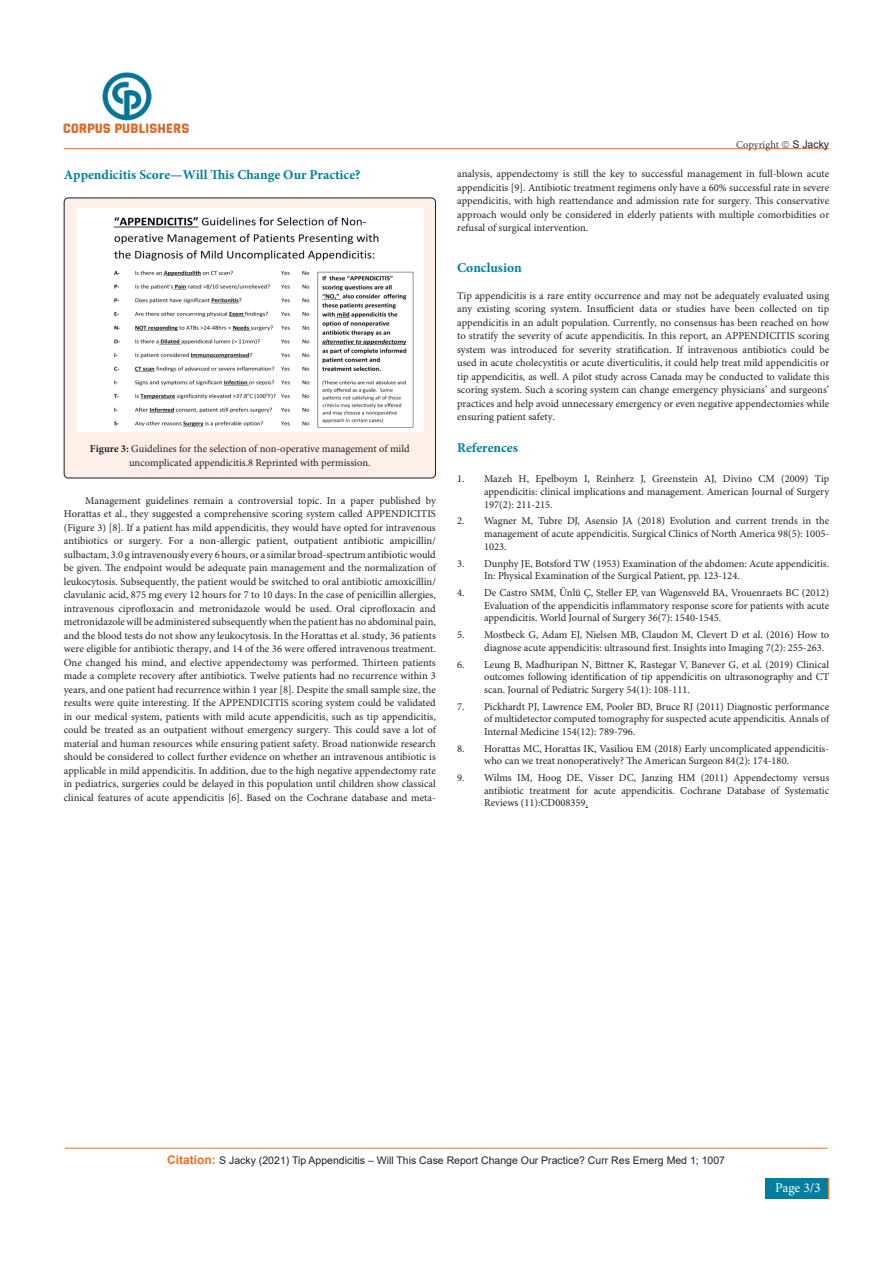
<style>
.page{position:relative;width:893px;height:1263px;background:#fff}
.page>*{position:absolute;margin:0;border:0;box-sizing:border-box;transform-origin:0 0}
.t1{font:700 13.5px "Minion Pro";color:#007e9f}
.t2{font:13.5px "Minion Pro";color:#fff}
.t3{font:10.5px/13.5px "Minion Pro";color:#231f20;text-align:justify}
.t4{font:10.5px "Arial";color:#231f20}
.t5{font:10.5px "Minion Pro";color:#3e3e3f}
.s1{font-weight:700}
.s2{font-family:"Times New Roman"}
.s3{color:#f00}
.s4{font-weight:700;font-size:12px;color:#f06d22}
</style>
<div class="page">
<hr style="left:64px;top:148px;width:765px;height:1px;background:#f06d22">
<div style="left:765px;top:1178px;width:63px;height:21px;background:#007e9f"></div>
<svg style="left:828px;top:1178px;width:1px;height:21px"></svg>
<img style="left:64px;top:73px;width:125px;height:60px">
<hr style="left:65px;top:1148px;width:762px;height:1px;background:#f06d22">
<div style="left:64px;top:198px;width:371px;height:280px;background:#fef0e9;border-radius:4px"></div>
<div style="left:64px;top:198px;width:372px;height:280px;border:1px solid #231f20;border-radius:4px"></div>
<img style="left:77px;top:209px;width:346px;height:223px">
<p class="t1" style="left:64px;top:166px;width:298px">Appendicitis Score—Will This Change Our Practice?</p>
<p class="t3" style="left:90px;top:442px;width:321px;text-align:center"><span class="s1">Figure 3:</span> Guidelines for the selection of non-operative management of mild uncomplicated appendicitis.8 Reprinted with permission.</p>
<p class="t3" style="left:64px;top:494px;width:374px;text-indent:21px">Management guidelines remain a controversial topic. In a paper published by Horattas et al., they suggested a comprehensive scoring system called APPENDICITIS (Figure 3) [8]. If a patient has mild appendicitis, they would have opted for intravenous antibiotics or surgery. For a non-allergic patient, outpatient antibiotic ampicillin/ sulbactam, 3.0 g intravenously every 6 hours, or a similar broad-spectrum antibiotic would be given. The endpoint would be adequate pain management and the normalization of leukocytosis. Subsequently, the patient would be switched to oral antibiotic amoxicillin/ clavulanic acid, 875 mg every 12 hours for 7 to 10 days. In the case of penicillin allergies, intravenous ciprofloxacin and metronidazole would be used. Oral ciprofloxacin and metronidazole will be administered subsequently when the patient has no abdominal pain, and the blood tests do not show any leukocytosis. In the Horattas et al. study, 36 patients were eligible for antibiotic therapy, and 14 of the 36 were offered intravenous treatment.<br>One changed his mind, and elective appendectomy was performed. Thirteen patients made a complete recovery after antibiotics. Twelve patients had no recurrence within 3 years, and one patient had recurrence within 1 year [8]. Despite the small sample size, the results were quite interesting. If the APPENDICITIS scoring system could be validated in our medical system, patients with mild acute appendicitis, such as tip appendicitis, could be treated as an outpatient without emergency surgery. This could save a lot of material and human resources while ensuring patient safety. Broad nationwide research should be considered to collect further evidence on whether an intravenous antibiotic is applicable in mild appendicitis. In addition, due to the high negative appendectomy rate in pediatrics, surgeries could be delayed in this population until children show classical clinical features of acute appendicitis [6]. Based on the Cochrane database and meta-</p>
<p class="t5" style="left:736px;top:139px;width:45px">Copyright</p>
<p class="t4" style="left:792px;top:137px;width:38px">S Jacky</p>
<p class="t3" style="left:457px;top:168px;width:374px">analysis, appendectomy is still the key to successful management in full-blown acute appendicitis [9]. Antibiotic treatment regimens only have a 60% successful rate in severe appendicitis, with high reattendance and admission rate for surgery. This conservative approach would only be considered in elderly patients with multiple comorbidities or refusal of surgical intervention.</p>
<p class="t1" style="left:457px;top:258px;width:66px">Conclusion</p>
<p class="t3" style="left:457px;top:289px;width:374px">Tip appendicitis is a rare entity occurrence and may not be adequately evaluated using any existing scoring system. Insufficient data or studies have been collected on tip appendicitis in an adult population. Currently, no consensus has been reached on how to stratify the severity of acute appendicitis. In this report, an APPENDICITIS scoring system was introduced for severity stratification. If intravenous antibiotics could be used in acute cholecystitis or acute diverticulitis, it could help treat mild appendicitis or tip appendicitis, as well. A pilot study across Canada may be conducted to validate this scoring system. Such a scoring system can change emergency physicians’ and surgeons’ practices and help avoid unnecessary emergency or even negative appendectomies while ensuring patient safety.</p>
<p class="t1" style="left:457px;top:438px;width:62px">References</p>
<p class="t3" style="left:484px;top:473px;width:347px;line-height:12.6px;text-indent:-27px">1. Mazeh H, Epelboym I, Reinherz J, Greenstein AJ, Divino CM (2009) Tip appendicitis: clinical implications and management. American Journal of Surgery 197(2): 211-215.</p>
<p class="t3" style="left:484px;top:515px;width:347px;line-height:12.6px;text-indent:-27px">2. Wagner M, Tubre DJ, Asensio JA (2018) Evolution and current trends in the management of acute appendicitis. Surgical Clinics of North America 98(5): 1005- 1023.</p>
<p class="t3" style="left:484px;top:557px;width:347px;line-height:12.6px;text-indent:-27px">3. Dunphy JE, Botsford TW (1953) Examination of the abdomen: Acute appendicitis.<br>In: Physical Examination of the Surgical Patient, pp. 123-124.</p>
<p class="t3" style="left:484px;top:587px;width:347px;line-height:12.6px;text-indent:-27px">4. De Castro SMM, <span class="s2">Ü</span>nl<span class="s2">ü</span> Ç, Steller EP, van Wagensveld BA, Vrouenraets BC (2012)<br>Evaluation of the appendicitis inflammatory response score for patients with acute appendicitis. World Journal of Surgery 36(7): 1540-1545.</p>
<p class="t3" style="left:484px;top:629px;width:346px;line-height:12.6px;text-indent:-27px">5. Mostbeck G, Adam EJ, Nielsen MB, Claudon M, Clevert D et al. (2016) How to diagnose acute appendicitis: ultrasound first. Insights into Imaging 7(2): 255-263.</p>
<p class="t3" style="left:484px;top:658px;width:347px;line-height:12.6px;text-indent:-27px">6. Leung B, Madhuripan N, Bittner K, Rastegar V, Banever G, et al. (2019) Clinical outcomes following identification of tip appendicitis on ultrasonography and CT scan. Journal of Pediatric Surgery 54(1): 108-111.</p>
<p class="t3" style="left:484px;top:700px;width:347px;line-height:12.6px;text-indent:-27px">7. Pickhardt PJ, Lawrence EM, Pooler BD, Bruce RJ (2011) Diagnostic performance of multidetector computed tomography for suspected acute appendicitis. Annals of Internal Medicine 154(12): 789-796.</p>
<p class="t3" style="left:484px;top:742px;width:347px;line-height:12.6px;text-indent:-27px">8. Horattas MC, Horattas IK, Vasiliou EM (2018) Early uncomplicated appendicitis&shy;who can we treat nonoperatively? The American Surgeon 84(2): 174-180.</p>
<p class="t3" style="left:484px;top:772px;width:347px;line-height:12.6px;text-indent:-27px">9. Wilms IM, Hoog DE, Visser DC, Janzing HM (2011) Appendectomy versus antibiotic treatment for acute appendicitis. Cochrane Database of Systematic Reviews (11):CD008359<span class="s3">.</span></p>
<p class="t4" style="left:167px;top:1153px;width:559px"><span class="s4">Citation:</span> S Jacky (2021) Tip Appendicitis – Will This Case Report Change Our Practice? Curr Res Emerg Med 1; 1007</p>
<p class="t2" style="left:775px;top:1180px;width:47px">Page 3/3</p>
</div>
